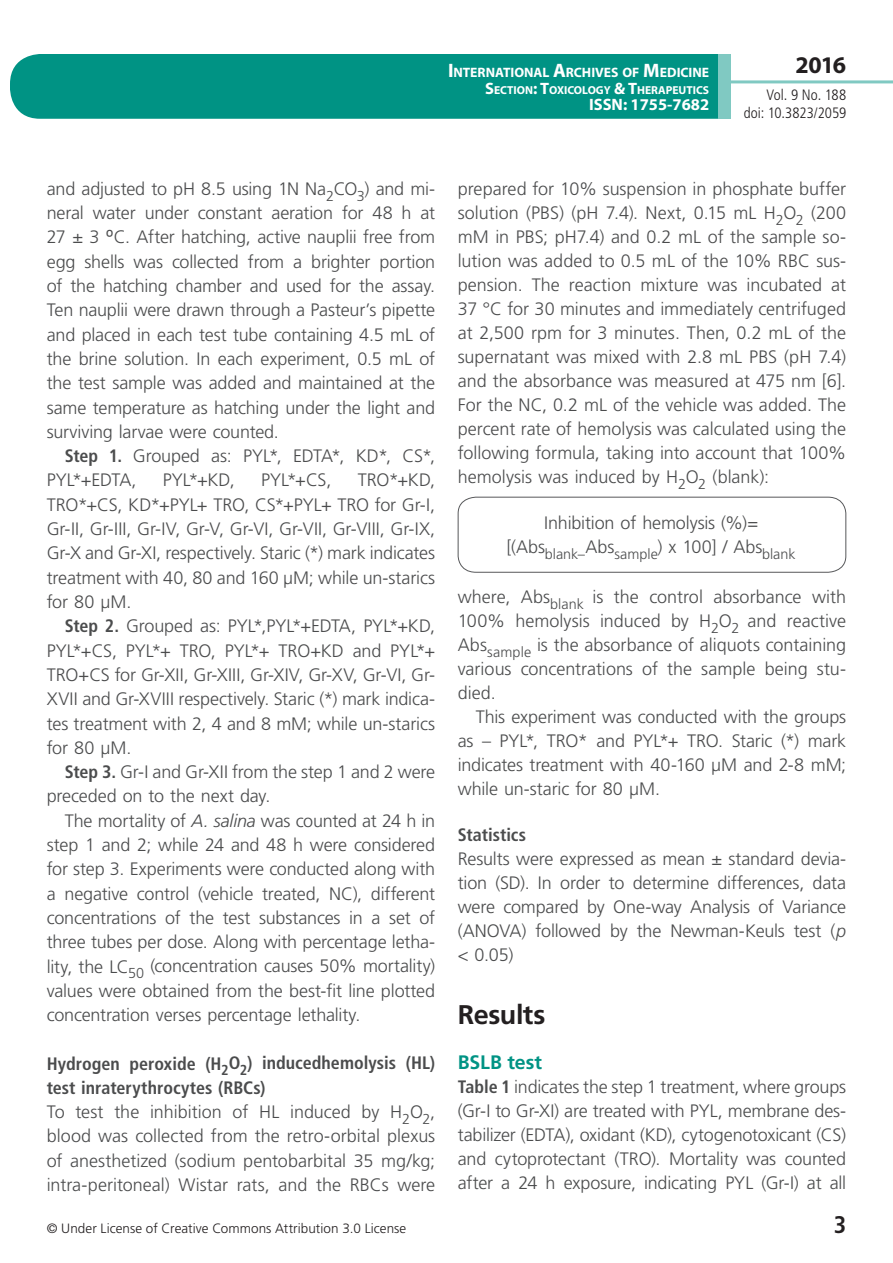
<style>
.page{position:relative;width:893px;height:1263px;background:#fff}
.page>*{position:absolute;margin:0;border:0;box-sizing:border-box;transform-origin:0 0}
.t1{font:700 27px "Frutiger LT Std";letter-spacing:-.02em;color:#231f20}
.t2{font:700 24px "Myriad Pro";color:#231f20}
.t3{font:700 condensed 24px "Frutiger LT Std";color:#231f20}
.t4{font:700 19.5px "Frutiger LT Std";letter-spacing:-.005em;color:#009384}
.t5{font:300 18px/24.3px "Frutiger LT Std";letter-spacing:-.005em;color:#4b4c4d;text-align:justify}
.t6{font:700 condensed 18px "Frutiger LT Std";letter-spacing:-.005em;color:#4b4c4d}
.t7{font:700 16.5px "Myriad Pro";color:#fff}
.t8{font:300 condensed 15px/18px "Frutiger LT Std";letter-spacing:-.005em;color:#231f20;text-align:right}
.t9{font:700 13.65px "Myriad Pro";letter-spacing:-.005em;color:#fff}
.t10{font:300 13.5px "Frutiger LT Std";letter-spacing:.005em;color:#231f20}
.t11{font:700 11.55px "Myriad Pro";color:#fff}
.s1{font-size:19.5px}
.s2{font-size:16.5px}
.s3{font-family:"Calibri";font-weight:400}
.s4{font-weight:700;font-stretch:condensed}
.s5{font-style:italic}
</style>
<div class="page">
<div style="left:10px;top:54px;width:775px;height:65px;background:#009384;border-radius:30px"></div>
<div style="left:732px;top:0;width:161px;height:157px;background:#fff"></div>
<hr style="left:730px;top:80px;width:163px;height:3px;background:#80c9c2">
<div style="left:718px;top:54px;width:13px;height:65px;background:#80c9c2"></div>
<div style="left:458px;top:497px;width:388px;height:76px;border:1px solid #57585a;border-radius:17px"></div>
<p class="t9" style="left:448px;top:64px;width:263px"><span class="s1">I</span>NTERNATIONAL <span class="s1">A</span>RCHIVES OF <span class="s1">M</span>EDICINE</p>
<p class="t11" style="left:485px;top:82px;width:226px"><span class="s2">S</span>ECTION<span class="s2">: T</span>OXICOLOGY <span class="s2">&amp; T</span>HERAPEUTICS</p>
<p class="t7" style="left:589px;top:94px;width:122px">ISSN: 1755-7682</p>
<h2 class="t2" style="left:795px;top:49px;width:52px">2016</h2>
<p class="t8" style="left:744px;top:86px;width:104px">Vol. 9 No. 188 doi: 10.3823/2059</p>
<p class="t5" style="left:47px;top:177px;width:390px">and adjusted to pH 8.5 using 1N Na<sub>2</sub>CO<sub>3</sub>) and mi&shy;neral water under constant aeration for 48 h at 27 ± 3 <span class="s3">ᴼ</span>C. After hatching, active nauplii free from egg shells was collected from a brighter portion of the hatching chamber and used for the assay.<br>Ten nauplii were drawn through a Pasteur’s pipette and placed in each test tube containing 4.5 mL of the brine solution. In each experiment, 0.5 mL of the test sample was added and maintained at the same temperature as hatching under the light and surviving larvae were counted.</p>
<p class="t5" style="left:47px;top:444px;width:390px;text-indent:18px"><span class="s4">Step 1.</span> Grouped as: PYL*, EDTA*, KD*, CS*,<br>PYL*+EDTA,</p>
<p class="t5" style="left:47px;top:468px;width:390px;text-indent:311px">TRO*+KD, TRO*+CS, KD*+PYL+ TRO, CS*+PYL+ TRO for Gr-I, Gr-II, Gr-III, Gr-IV, Gr-V, Gr-VI, Gr-VII, Gr-VIII, Gr-IX, Gr-X and Gr-XI, respectively. Staric (*) mark indicates treatment with 40, 80 and 160 µM; while un-starics for 80 µM.</p>
<p class="t5" style="left:47px;top:614px;width:390px;text-indent:18px"><span class="s4">Step 2.</span> Grouped as: PYL*,PYL*+EDTA, PYL*+KD, PYL*+CS, PYL*+ TRO, PYL*+ TRO+KD and PYL*+ TRO+CS for Gr-XII, Gr-XIII, Gr-XIV, Gr-XV, Gr-VI, Gr-XVII and Gr-XVIII respectively. Staric (*) mark indica&shy;tes treatment with 2, 4 and 8 mM; while un-starics for 80 µM.</p>
<p class="t5" style="left:47px;top:760px;width:390px;text-indent:18px"><span class="s4">Step 3.</span> Gr-I and Gr-XII from the step 1 and 2 were preceded on to the next day.</p>
<p class="t5" style="left:47px;top:809px;width:390px;text-indent:18px">The mortality of <span class="s5">A. salina</span> was counted at 24 h in step 1 and 2; while 24 and 48 h were considered for step 3. Experiments were conducted along with a negative control (vehicle treated, NC), different concentrations of the test substances in a set of three tubes per dose. Along with percentage letha&shy;lity, the LC<sub>50</sub> (concentration causes 50% mortality) values were obtained from the best-fit line plotted concentration verses percentage lethality.</p>
<p class="t5" style="left:47px;top:1051px;width:390px;text-align:left"><span class="s4">Hydrogen peroxide (H</span><sub>2</sub><span class="s4">O</span><sub>2</sub><span class="s4">) inducedhemolysis (HL) test inraterythrocytes (RBCs)<br></span>To test the inhibition of HL induced by H<sub>2</sub>O<sub>2</sub>, blood was collected from the retro-orbital plexus of anesthetized (sodium pentobarbital 35 mg/kg; intra-peritoneal) Wistar rats, and the RBCs were</p>
<p class="t5" style="left:163px;top:468px;width:73px">PYL*+KD,</p>
<p class="t5" style="left:261px;top:468px;width:72px">PYL*+CS,</p>
<p class="t5" style="left:458px;top:177px;width:390px">prepared for 10% suspension in phosphate buffer solution (PBS) (pH 7.4). Next, 0.15 mL H<sub>2</sub>O<sub>2</sub> (200 mM in PBS; pH7.4) and 0.2 mL of the sample so&shy;lution was added to 0.5 mL of the 10% RBC sus&shy;pension. The reaction mixture was incubated at 37 °C for 30 minutes and immediately centrifuged at 2,500 rpm for 3 minutes. Then, 0.2 mL of the supernatant was mixed with 2.8 mL PBS (pH 7.4) and the absorbance was measured at 475 nm [6].<br>For the NC, 0.2 mL of the vehicle was added. The percent rate of hemolysis was calculated using the following formula, taking into account that 100% hemolysis was induced by H<sub>2</sub>O<sub>2</sub> (blank):</p>
<p class="t5" style="left:507px;top:511px;width:290px;text-align:center">Inhibition of hemolysis (%)= [(Abs<sub>blank–</sub>Abs<sub>sample</sub>) x 100] / Abs<sub>blank</sub></p>
<p class="t5" style="left:458px;top:585px;width:390px">where, Abs<sub>blank</sub> is the control absorbance with 100% hemolysis induced by H<sub>2</sub>O<sub>2</sub> and reactive Abs<sub>sample</sub> is the absorbance of aliquots containing various concentrations of the sample being stu&shy;died.</p>
<p class="t5" style="left:458px;top:705px;width:390px;text-indent:18px">This experiment was conducted with the groups as – PYL*, TRO* and PYL*+ TRO. Staric (*) mark indicates treatment with 40-160 µM and 2-8 mM; while un-staric for 80 µM.</p>
<p class="t6" style="left:458px;top:824px;width:70px">Statistics</p>
<p class="t5" style="left:458px;top:847px;width:390px">Results were expressed as mean ± standard devia&shy;tion (SD). In order to determine differences, data were compared by One-way Analysis of Variance (ANOVA) followed by the Newman-Keuls test (<span class="s5">p </span>&lt; 0.05)</p>
<h1 class="t1" style="left:458px;top:999px;width:89px">Results</h1>
<p class="t4" style="left:458px;top:1051px;width:86px">BSLB test</p>
<p class="t5" style="left:458px;top:1075px;width:390px"><span class="s4">Table 1</span> indicates the step 1 treatment, where groups (Gr-I to Gr-XI) are treated with PYL, membrane des&shy;tabilizer (EDTA), oxidant (KD), cytogenotoxicant (CS) and cytoprotectant (TRO). Mortality was counted after a 24 h exposure, indicating PYL (Gr-I) at all</p>
<p class="t10" style="left:47px;top:1220px;width:361px">© Under License of Creative Commons Attribution 3.0 License</p>
<h2 class="t3" style="left:834px;top:1210px;width:14px">3</h2>
</div>
